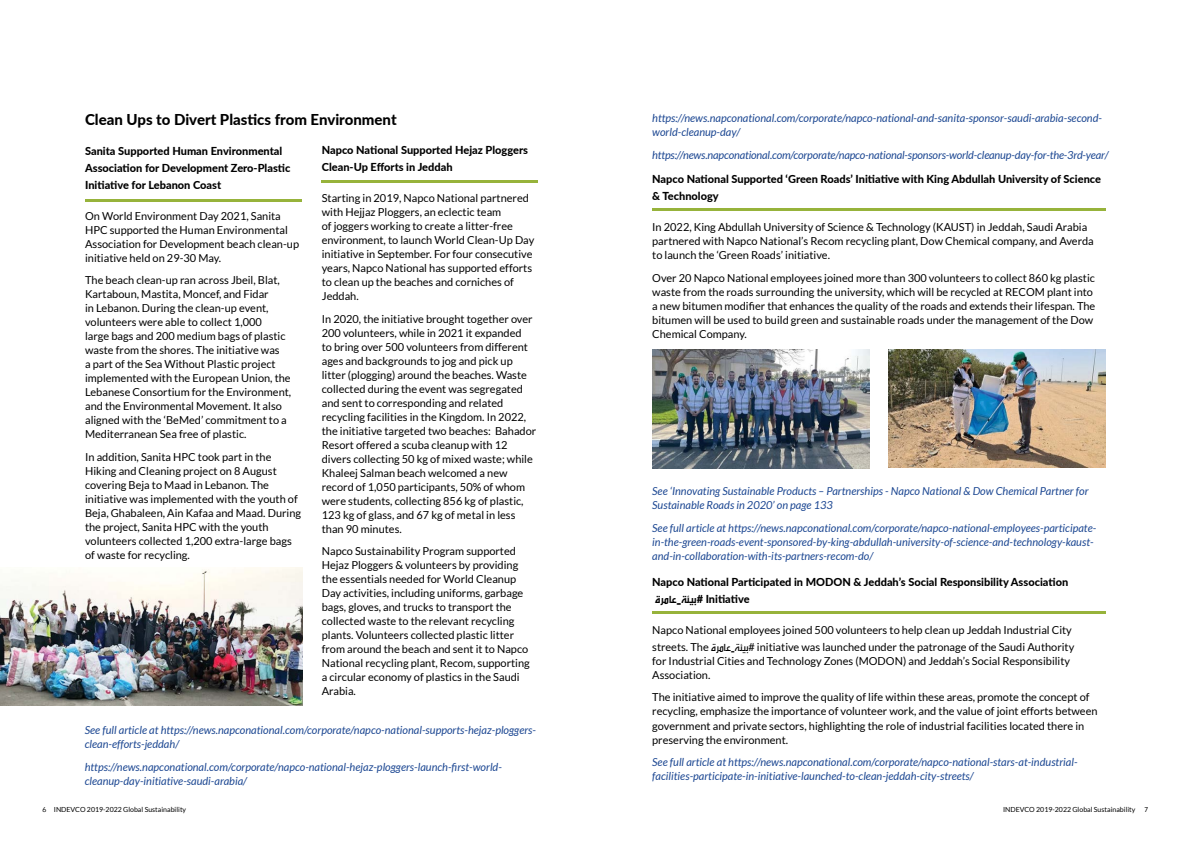
<style>
.page{position:relative;width:1191px;height:842px;background:#fff}
.page>*{position:absolute;margin:0;border:0;box-sizing:border-box;transform-origin:0 0}
.t1{font:800 15px "Lato";color:#000}
.t2{font:11px/14px "Lato";color:#000}
.t3{font:italic 11px/14px "Lato";color:#1c4792}
.t4{font:800 11px/17px "Lato";color:#000}
.t5{font:7px "Lato";color:#000}
.t6{font:7px "Avenir";color:#000}
.s1{font-family:"GESSTV Bold";font-weight:700}
.s2{font-family:"GESSTV";font-weight:500}
.s3{font-family:"Avenir"}
</style>
<div class="page">
<hr style="left:85px;top:199px;width:217px;height:3px;background:#97b33b">
<hr style="left:321px;top:180px;width:217px;height:3px;background:#97b33b">
<img style="left:0;top:567px;width:302px;height:139px">
<hr style="left:652px;top:208px;width:454px;height:3px;background:#97b33b">
<hr style="left:652px;top:611px;width:454px;height:3px;background:#97b33b">
<img style="left:889px;top:350px;width:217px;height:118px">
<img style="left:652px;top:350px;width:217px;height:118px">
<h1 class="t1" style="left:85px;top:109px;width:313px">Clean Ups to Divert Plastics from Environment</h1>
<p class="t4" style="left:85px;top:142px;width:207px">Sanita Supported Human Environmental<br>Association for Development Zero-Plastic<br>Initiative for Lebanon Coast</p>
<p class="t2" style="left:85px;top:209px;width:215px">On World Environment Day 2021, Sanita HPC supported the Human Environmental Association for Development beach clean-up initiative held on 29-30 May.</p>
<p class="t2" style="left:85px;top:273px;width:208px">The beach clean-up ran across Jbeil, Blat, Kartaboun, Mastita, Moncef, and Fidar<br>in Lebanon. During the clean-up event, volunteers were able to collect 1,000<br>large bags and 200 medium bags of plastic waste from the shores. The initiative was<br>a part of the Sea Without Plastic project implemented with the European Union, the Lebanese Consortium for the Environment, and the Environmental Movement. It also aligned with the ‘BeMed’ commitment to a Mediterranean Sea free of plastic.</p>
<p class="t2" style="left:85px;top:450px;width:217px">In addition, Sanita HPC took part in the Hiking and Cleaning project on 8 August covering Beja to Maad in Lebanon. The initiative was implemented with the youth of Beja, Ghabaleen, Ain Kafaa and Maad. During the project, Sanita HPC with the youth volunteers collected 1,200 extra-large bags of waste for recycling.</p>
<p class="t3" style="left:652px;top:112px;width:451px">https://news.napconational.com/corporate/napco-national-and-sanita-sponsor-saudi-arabia-second&shy;world-cleanup-day/</p>
<p class="t3" style="left:652px;top:148px;width:458px">https://news.napconational.com/corporate/napco-national-sponsors-world-cleanup-day-for-the-3rd-year/</p>
<p class="t4" style="left:652px;top:170px;width:450px">Napco National Supported ‘Green Roads’ Initiative with King Abdullah University of Science &amp; Technology</p>
<p class="t2" style="left:652px;top:220px;width:443px">In 2022, King Abdullah University of Science &amp; Technology (KAUST) in Jeddah, Saudi Arabia partnered with Napco National’s Recom recycling plant, Dow Chemical company, and Averda to launch the ‘Green Roads’ initiative.</p>
<p class="t2" style="left:652px;top:270px;width:445px">Over 20 Napco National employees joined more than 300 volunteers to collect 860 kg plastic waste from the roads surrounding the university, which will be recycled at RECOM plant into a new bitumen modifier that enhances the quality of the roads and extends their lifespan. The bitumen will be used to build green and sustainable roads under the management of the Dow Chemical Company.</p>
<p class="t4" style="left:322px;top:141px;width:208px">Napco National Supported Hejaz Ploggers<br>Clean-Up Efforts in Jeddah</p>
<p class="t2" style="left:322px;top:191px;width:214px">Starting in 2019, Napco National partnered with Hejjaz Ploggers, an eclectic team<br>of joggers working to create a litter-free environment, to launch World Clean-Up Day initiative in September. For four consecutive years, Napco National has supported efforts to clean up the beaches and corniches of Jeddah.</p>
<p class="t2" style="left:322px;top:312px;width:216px">In 2020, the initiative brought together over 200 volunteers, while in 2021 it expanded<br>to bring over 500 volunteers from different ages and backgrounds to jog and pick up litter (plogging) around the beaches. Waste collected during the event was segregated and sent to corresponding and related recycling facilities in the Kingdom. In 2022, the initiative targeted two beaches: Bahador Resort offered a scuba cleanup with 12 divers collecting 50 kg of mixed waste; while Khaleej Salman beach welcomed a new record of 1,050 participants, 50% of whom were students, collecting 856 kg of plastic, 123 kg of glass, and 67 kg of metal in less than 90 minutes.</p>
<p class="t2" style="left:322px;top:544px;width:209px">Napco Sustainability Program supported Hejaz Ploggers &amp; volunteers by providing the essentials needed for World Cleanup Day activities, including uniforms, garbage bags, gloves, and trucks to transport the collected waste to the relevant recycling plants. Volunteers collected plastic litter from around the beach and sent it to Napco National recycling plant, Recom, supporting a circular economy of plastics in the Saudi Arabia.</p>
<p class="t3" style="left:85px;top:723px;width:453px">See full article at https://news.napconational.com/corporate/napco-national-supports-hejaz-ploggers&shy;clean-efforts-jeddah/</p>
<p class="t3" style="left:85px;top:760px;width:419px">https://news.napconational.com/corporate/napco-national-hejaz-ploggers-launch-first-world&shy;cleanup-day-initiative-saudi-arabia/</p>
<p class="t3" style="left:652px;top:755px;width:427px">See full article at https://news.napconational.com/corporate/napco-national-stars-at-industrial&shy;facilities-participate-in-initiative-launched-to-clean-jeddah-city-streets/</p>
<p class="t3" style="left:652px;top:484px;width:438px">See ‘Innovating Sustainable Products – Partnerships - Napco National &amp; Dow Chemical Partner for<br>Sustainable Roads in 2020’ on page 133</p>
<p class="t3" style="left:652px;top:521px;width:445px">See full article at https://news.napconational.com/corporate/napco-national-employees-participate&shy;in-the-green-roads-event-sponsored-by-king-abdullah-university-of-science-and-technology-kaust&shy;and-in-collaboration-with-its-partners-recom-do/</p>
<p class="t4" style="left:652px;top:573px;width:417px">Napco National Participated in MODON &amp; Jeddah’s Social Responsibility Association<br>#<span class="s1">بيئة_عامرة</span> I n i ti a ti v e</p>
<p class="t2" style="left:652px;top:621px;width:423px;line-height:17px">Napco National employees joined 500 volunteers to help clean up Jeddah Industrial City streets. The <span class="s2">عامرة _ بيئة</span> # initiative was launched under the patronage of the Saudi Authority</p>
<p class="t2" style="left:652px;top:654px;width:419px">for Industrial Cities and Technology Zones (MODON) and Jeddah’s Social Responsibility<br>Association.</p>
<p class="t2" style="left:652px;top:690px;width:447px">The initiative aimed to improve the quality of life within these areas, promote the concept of recycling, emphasize the importance of volunteer work, and the value of joint efforts between government and private sectors, highlighting the role of industrial facilities located there in preserving the environment.</p>
<p class="t5" style="left:42px;top:806px;width:145px"><span class="s3">6</span> INDEVCO 2019-2022 Global Sustainability</p>
<p class="t5" style="left:1003px;top:806px;width:134px">INDEVCO 2019-2022 Global Sustainability</p>
<p class="t6" style="left:1144px;top:804px;width:5px">7</p>
</div>
